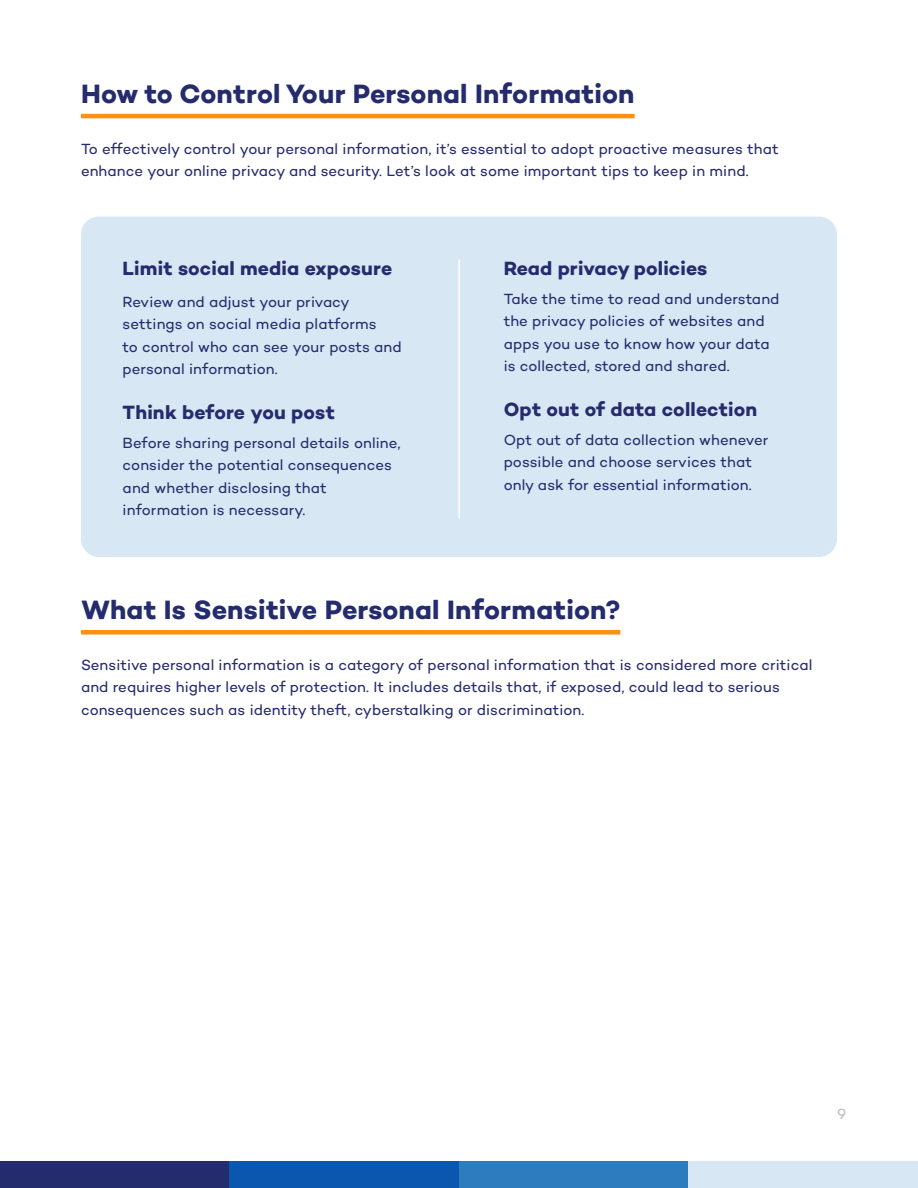
<style>
.page{position:relative;width:918px;height:1188px;background:#fff}
.page>*{position:absolute;margin:0;border:0;box-sizing:border-box;transform-origin:0 0}
.Subheads_Underline{font:700 27px "Campton";letter-spacing:.005em;color:#252c6d}
.Bullet_Bold{font:700 19.5px "Campton";letter-spacing:.005em;color:#262b6e}
.Subheads_Underline-2{font:15px/22.5px "Campton";letter-spacing:.005em;color:#262b6e}
.Bullet_copy{font:15px/22.5px "Campton";letter-spacing:.005em;color:#262b6e}
.Body_Copy{font:15px/22.5px "Campton";letter-spacing:.005em;color:#262b6e}
.t1{font:15px "Campton";color:#bcbdc0}
</style>
<div class="page">
<div style="left:0;top:1161px;width:230px;height:27px;background:#252c6d"></div>
<div style="left:230px;top:1161px;width:229px;height:27px;background:#0b56af"></div>
<div style="left:459px;top:1161px;width:229px;height:27px;background:#2d7dbe"></div>
<div style="left:688px;top:1161px;width:230px;height:27px;background:#d7e8f4"></div>
<div style="left:81px;top:217px;width:756px;height:340px;background:#d7e8f4;border-radius:18px"></div>
<hr style="left:458px;top:259px;width:2px;height:259px;background:#fff">
<div style="left:81px;top:630px;width:539px;height:5px;background:#ff9012"></div>
<hr style="left:81px;top:114px;width:554px;height:4px;background:#ff9012">
<p class="Subheads_Underline" style="left:81px;top:76px;width:555px">How to Control Your Personal Information</p>
<p class="Subheads_Underline-2" style="left:81px;top:137px;width:699px">To effectively control your personal information, it’s essential to adopt proactive measures that</p>
<p class="Body_Copy" style="left:81px;top:159px;width:669px">enhance your online privacy and security. Let’s look at some important tips to keep in mind.</p>
<p class="Bullet_Bold" style="left:123px;top:256px;width:271px">Limit social media exposure</p>
<p class="Bullet_copy" style="left:123px;top:290px;width:281px">Review and adjust your privacy settings on social media platforms<br>to control who can see your posts and personal information.</p>
<p class="Bullet_Bold" style="left:123px;top:400px;width:214px">Think before you post</p>
<p class="Bullet_copy" style="left:123px;top:431px;width:279px">Before sharing personal details online, consider the potential consequences and whether disclosing that information is necessary.</p>
<p class="Bullet_Bold" style="left:504px;top:256px;width:205px">Read privacy policies</p>
<p class="Body_Copy" style="left:504px;top:287px;width:277px">Take the time to read and understand the privacy policies of websites and apps you use to know how your data is collected, stored and shared.</p>
<p class="Bullet_Bold" style="left:504px;top:397px;width:255px">Opt out of data collection</p>
<p class="Bullet_copy" style="left:504px;top:428px;width:266px">Opt out of data collection whenever possible and choose services that only ask for essential information.</p>
<p class="Subheads_Underline" style="left:81px;top:592px;width:541px">What Is Sensitive Personal Information?</p>
<p class="Subheads_Underline-2" style="left:81px;top:653px;width:733px">Sensitive personal information is a category of personal information that is considered more critical and requires higher levels of protection. It includes details that, if exposed, could lead to serious consequences such as identity theft, cyberstalking or discrimination.</p>
<p class="t1" style="left:837px;top:1104px;width:11px">9</p>
</div>
